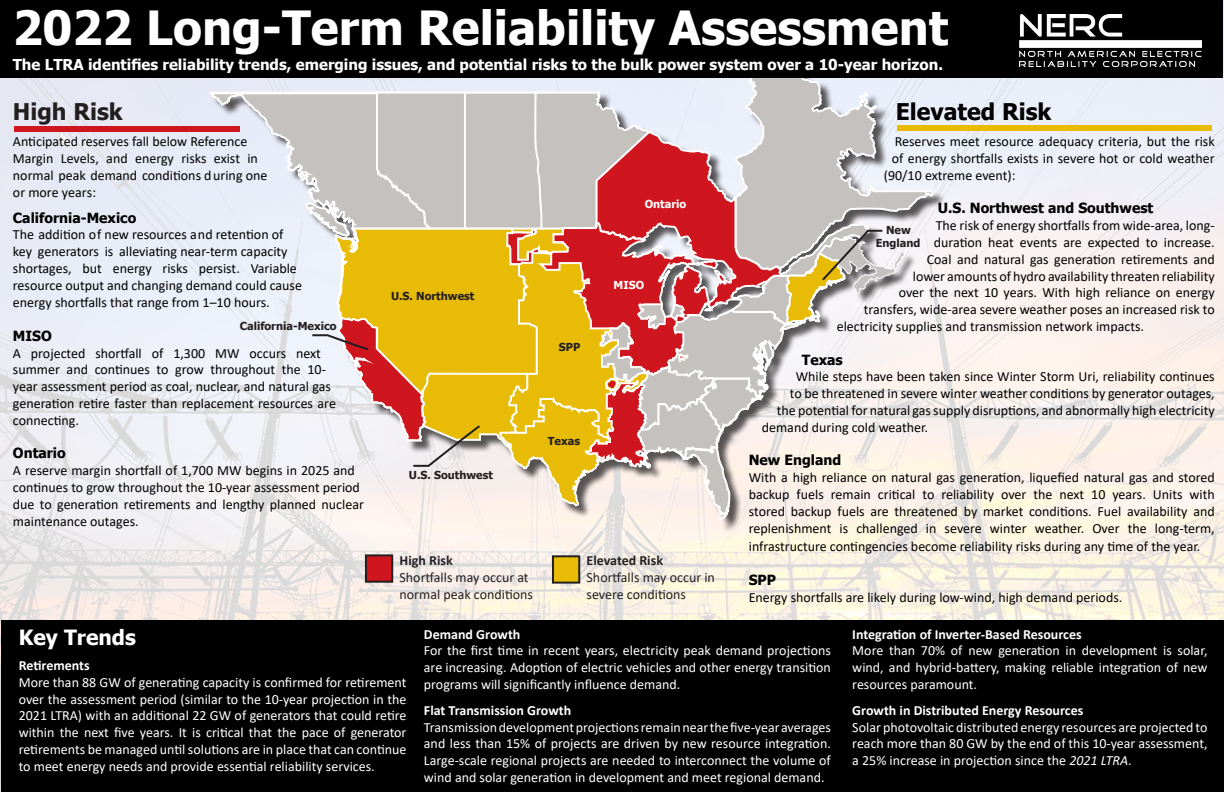
<style>
.page{position:relative;width:1224px;height:792px;background:#fff}
.page>*{position:absolute;margin:0;border:0;box-sizing:border-box;transform-origin:0 0}
.t1{font:700 47px "Tahoma";color:#fff}
.t2{font:700 23px "Tahoma";color:#000}
.t3{font:700 23px "Tahoma";color:#231f20}
.t4{font:700 21px "Tahoma";color:#fff}
.t5{font:700 15px "Tahoma";color:#fff}
.t6{font:14px/16.8px "Calibri";color:#000}
.t7{font:14px/16.8px "Calibri";color:#fff;text-align:justify}
.t8{font:700 14px "Calibri";color:#fff}
.t9{font:14px/16.8px "Calibri";color:#231f20}
.t10{font:700 14px "Tahoma";color:#000}
.t11{font:700 14px "Calibri";color:#231f20}
.t12{font:700 11px/13.2px "Tahoma";color:#231f20;text-align:center}
.t13{font:700 11px "Tahoma";color:#fff}
.s1{font-family:"Tahoma";font-weight:700}
.s2{font-style:italic}
</style>
<div class="page">
<img style="left:0;top:0;width:1224px;height:792px">
<div style="left:212px;top:63px;width:734px;height:470px;background:#231f20;opacity:.75"></div>
<svg style="left:734px;top:78px;width:200px;height:194px"></svg>
<svg style="left:209px;top:91px;width:698px;height:431px"></svg>
<div style="left:365px;top:554px;width:28px;height:29px;background:#cf151d;border:2px solid #231f20"></div>
<div style="left:552px;top:555px;width:28px;height:29px;background:#e8bb07;border:2px solid #231f20"></div>
<div style="left:14px;top:126px;width:225px;height:5px;background:#cf151d"></div>
<div style="left:897px;top:125px;width:315px;height:5px;background:#e8bb07"></div>
<div style="left:1px;top:621px;width:1223px;height:171px;background:#000"></div>
<div style="left:0;top:0;width:1223px;height:78px;background:#000"></div>
<img style="left:1020px;top:15px;width:181px;height:51px">
<p class="t1" style="left:13px;top:-5px;width:937px">2022 Long-Term Reliability Assessment</p>
<p class="t5" style="left:13px;top:54px;width:932px">The LTRA identifies reliability trends, emerging issues, and potential risks to the bulk power system over a 10-year horizon.</p>
<p class="t3" style="left:13px;top:95px;width:111px">High Risk</p>
<p class="t6" style="left:13px;top:132px;width:256px;line-height:17.2px">Anticipated reserves fall below Reference Margin Levels, and energy risks exist in normal peak demand conditions during one or more years:</p>
<p class="t6" style="left:13px;top:210px;width:291px"><span class="s1">California-Mexico<br></span>The addition of new resources and retention of key generators is alleviating near-term capacity shortages, but energy risks persist. Variable resource output and changing demand could cause energy shortfalls that range from 1–10 hours.</p>
<p class="t10" style="left:13px;top:326px;width:40px">MISO</p>
<p class="t6" style="left:13px;top:344px;width:325px">A projected shortfall of 1,300 MW occurs next summer and continues to grow throughout the 10- year assessment period as coal, nuclear, and natural gas generation retire faster than replacement resources are connecting.</p>
<p class="t10" style="left:13px;top:443px;width:54px">Ontario</p>
<p class="t6" style="left:13px;top:462px;width:352px">A reserve margin shortfall of 1,700 MW begins in 2025 and continues to grow throughout the 10-year assessment period due to generation retirements and lengthy planned nuclear maintenance outages.</p>
<p class="t12" style="left:240px;top:320px;width:98px">California-Mexico</p>
<p class="t12" style="left:391px;top:290px;width:85px">U.S. Northwest</p>
<p class="t12" style="left:559px;top:341px;width:23px">SPP</p>
<p class="t13" style="left:645px;top:196px;width:43px">Ontario</p>
<p class="t13" style="left:614px;top:277px;width:32px">MISO</p>
<p class="t12" style="left:409px;top:468px;width:86px">U.S. Southwest</p>
<p class="t12" style="left:548px;top:435px;width:34px">Texas</p>
<p class="t11" style="left:400px;top:550px;width:55px">High Risk</p>
<p class="t9" style="left:400px;top:568px;width:135px">Shortfalls may occur at normal peak conditions</p>
<p class="t11" style="left:587px;top:550px;width:78px">Elevated Risk</p>
<p class="t9" style="left:587px;top:568px;width:130px">Shortfalls may occur in severe conditions</p>
<p class="t2" style="left:896px;top:96px;width:157px">Elevated Risk</p>
<p class="t6" style="left:895px;top:133px;width:322px">Reserves meet resource adequacy criteria, but the risk</p>
<p class="t6" style="left:892px;top:150px;width:325px">of energy shortfalls exists in severe hot or cold weather</p>
<p class="t6" style="left:884px;top:166px;width:133px">(90/10 extreme event):</p>
<p class="t10" style="left:938px;top:198px;width:217px">U.S. Northwest and Southwest</p>
<p class="t6" style="left:936px;top:217px;width:280px">The risk of energy shortfalls from wide-area, long-</p>
<p class="t6" style="left:934px;top:234px;width:283px">duration heat events are expected to increase.</p>
<p class="t6" style="left:927px;top:250px;width:289px">Coal and natural gas generation retirements and</p>
<p class="t6" style="left:913px;top:267px;width:303px">lower amounts of hydro availability threaten reliability</p>
<p class="t6" style="left:899px;top:284px;width:318px">over the next 10 years. With high reliance on energy</p>
<p class="t6" style="left:864px;top:301px;width:352px">transfers, wide-area severe weather poses an increased risk to</p>
<p class="t6" style="left:837px;top:318px;width:309px">electricity supplies and transmission network impacts.</p>
<p class="t10" style="left:802px;top:350px;width:42px">Texas</p>
<p class="t6" style="left:796px;top:368px;width:420px">While steps have been taken since Winter Storm Uri, reliability continues</p>
<p class="t6" style="left:790px;top:385px;width:427px">to be threatened in severe winter weather conditions by generator outages,</p>
<p class="t6" style="left:777px;top:402px;width:440px">the potential for natural gas supply disruptions, and abnormally high electricity</p>
<p class="t6" style="left:762px;top:418px;width:168px">demand during cold weather.</p>
<p class="t10" style="left:749px;top:450px;width:94px">New England</p>
<p class="t6" style="left:749px;top:469px;width:468px;line-height:17.1px;text-align:justify">With a high reliance on natural gas generation, liquefied natural gas and stored backup fuels remain critical to reliability over the next 10 years. Units with stored backup fuels are threatened by market conditions. Fuel availability and replenishment is challenged in severe winter weather. Over the long-term, infrastructure contingencies become reliability risks during any time of the year.</p>
<p class="t10" style="left:749px;top:570px;width:29px">SPP</p>
<p class="t6" style="left:749px;top:589px;width:375px">Energy shortfalls are likely during low-wind, high demand periods.</p>
<p class="t12" style="left:876px;top:224px;width:46px">New<br>England</p>
<p class="t4" style="left:19px;top:623px;width:119px">Key Trends</p>
<p class="t8" style="left:19px;top:655px;width:72px">Retirements</p>
<p class="t7" style="left:19px;top:673px;width:389px">More than 88 GW of generating capacity is confirmed for retirement over the assessment period (similar to the 10-year projection in the 2021 LTRA) with an additional 22 GW of generators that could retire within the next five years. It is critical that the pace of generator retirements be managed until solutions are in place that can continue to meet energy needs and provide essential reliability services.</p>
<p class="t8" style="left:424px;top:624px;width:98px">Demand Growth</p>
<p class="t7" style="left:424px;top:642px;width:408px">For the first time in recent years, electricity peak demand projections are increasing. Adoption of electric vehicles and other energy transition programs will significantly influence demand.</p>
<p class="t8" style="left:424px;top:700px;width:149px">Flat Transmission Growth</p>
<p class="t7" style="left:424px;top:718px;width:408px">Transmission development projections remain near the five-year averages and less than 15% of projects are driven by new resource integration.<br>Large-scale regional projects are needed to interconnect the volume of wind and solar generation in development and meet regional demand.</p>
<p class="t8" style="left:852px;top:624px;width:231px">Integration of Inverter-Based Resources</p>
<p class="t7" style="left:852px;top:642px;width:357px">More than 70% of new generation in development is solar, wind, and hybrid-battery, making reliable integration of new resources paramount.</p>
<p class="t8" style="left:852px;top:700px;width:232px">Growth in Distributed Energy Resources</p>
<p class="t7" style="left:852px;top:718px;width:357px">Solar photovoltaic distributed energy resources are projected to reach more than 80 GW by the end of this 10-year assessment, a 25% increase in projection since the <span class="s2">2021 LTRA</span>.</p>
</div>
